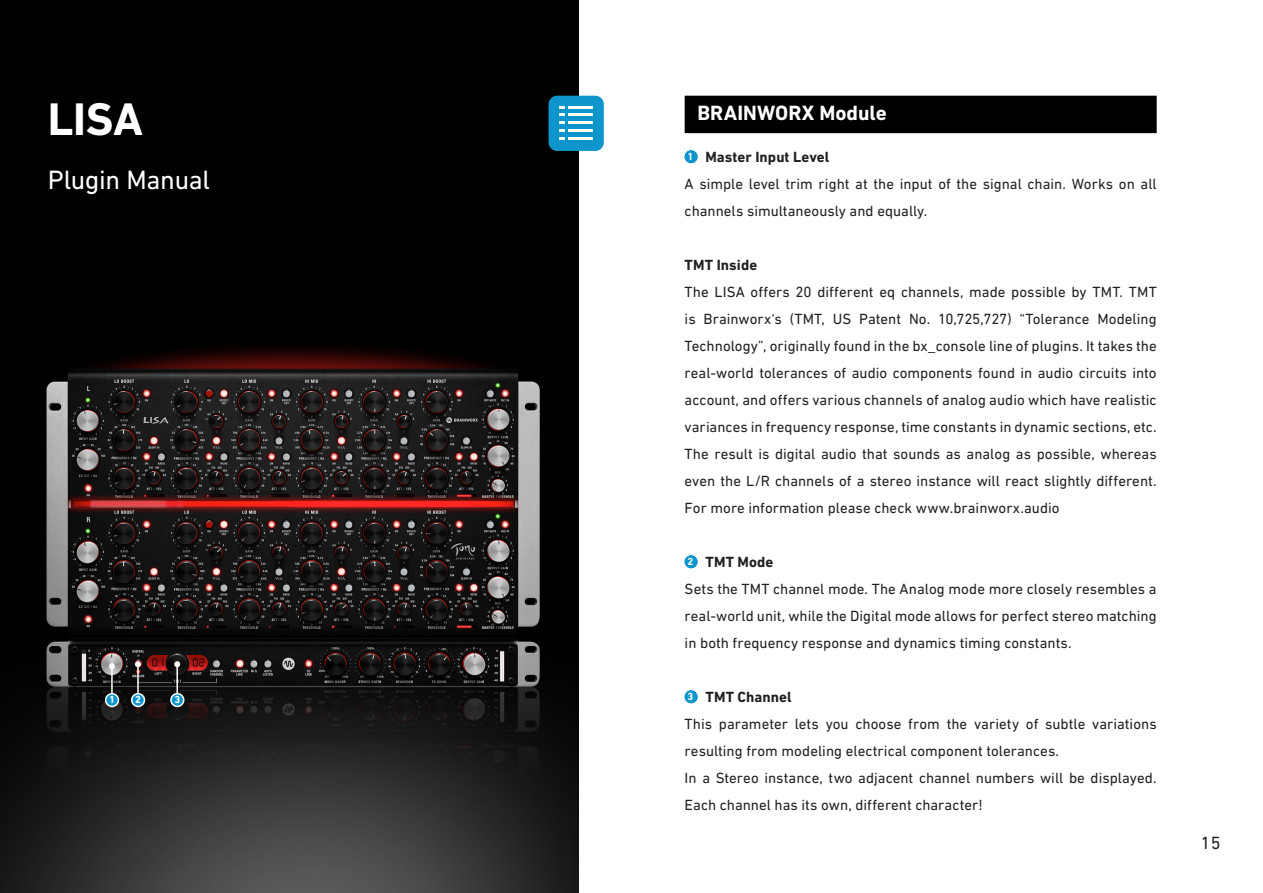
<style>
.page{position:relative;width:1263px;height:893px;background:#fff}
.page>*{position:absolute;margin:0;border:0;box-sizing:border-box;transform-origin:0 0}
.Headline_Cover{font:700 46.5px "DIN Next LT Pro";color:#fff}
.Headline_Cover-2{font:27px "DIN Next LT Pro";letter-spacing:-.015em;color:#fff}
.Text_Headlines_BG_Sc{font:700 21px "DIN Next LT Pro";color:#fff}
.t1{font:18px "DIN Next LT Pro";color:#231f20}
.Text{font:15px/27px "DIN Next LT Pro";color:#231f20}
.Text-2{font:700 15px "DIN Next LT Pro";letter-spacing:.005em;color:#231f20}
.Text_Bold{font:700 15px "DIN Next LT Pro";letter-spacing:.005em;color:#231f20}
.Text_Bubbles{font:700 10.5px "DIN Next LT Pro";color:#fff}
</style>
<div class="page">
<img style="left:0;top:0;width:578px;height:893px">
<div style="left:685px;top:96px;width:472px;height:37px;background:#000001"></div>
<div style="left:685px;top:150px;width:13px;height:13px;background:#0e96cc;border-radius:50%"></div>
<div style="left:685px;top:555px;width:13px;height:13px;background:#0e96cc;border-radius:50%"></div>
<div style="left:685px;top:690px;width:13px;height:13px;background:#0e96cc;border-radius:50%"></div>
<div style="left:549px;top:96px;width:55px;height:55px;background:#0e96cc;border-radius:9px"></div>
<hr style="left:568px;top:106px;width:25px;height:2px;background:#fff">
<hr style="left:568px;top:137px;width:25px;height:2px;background:#fff">
<hr style="left:568px;top:121px;width:25px;height:3px;background:#fff">
<hr style="left:568px;top:113px;width:25px;height:3px;background:#fff">
<hr style="left:568px;top:129px;width:25px;height:3px;background:#fff">
<svg style="left:559px;top:106px;width:5px;height:33px"></svg>
<hr style="left:111px;top:666px;width:2px;height:41px;background:#fff">
<svg style="left:109px;top:663px;width:6px;height:6px"></svg>
<hr style="left:137px;top:664px;width:2px;height:43px;background:#fff">
<svg style="left:135px;top:661px;width:6px;height:6px"></svg>
<hr style="left:176px;top:664px;width:2px;height:43px;background:#fff">
<svg style="left:174px;top:661px;width:6px;height:6px"></svg>
<div style="left:106px;top:694px;width:12px;height:12px;background:#0e96cc;border-radius:50%"></div>
<div style="left:105px;top:693px;width:14px;height:14px;border:2px solid #fff;border-radius:50%"></div>
<div style="left:132px;top:694px;width:12px;height:12px;background:#0e96cc;border-radius:50%"></div>
<div style="left:131px;top:693px;width:14px;height:14px;border:2px solid #fff;border-radius:50%"></div>
<div style="left:171px;top:694px;width:13px;height:12px;background:#0e96cc;border-radius:50%"></div>
<div style="left:170px;top:693px;width:14px;height:14px;border:2px solid #fff;border-radius:50%"></div>
<p class="Headline_Cover" style="left:48px;top:92px;width:97px">LISA</p>
<p class="Headline_Cover-2" style="left:48px;top:164px;width:164px">Plugin Manual</p>
<p class="Text_Bubbles" style="left:109px;top:693px;width:7px">1</p>
<p class="Text_Bubbles" style="left:135px;top:693px;width:7px">2</p>
<p class="Text_Bubbles" style="left:174px;top:693px;width:7px">3</p>
<p class="Text_Headlines_BG_Sc" style="left:697px;top:101px;width:191px">BRAINWORX Module</p>
<p class="Text_Bubbles" style="left:687px;top:150px;width:7px">1</p>
<p class="Text-2" style="left:705px;top:148px;width:126px">Master Input Level</p>
<p class="Text" style="left:685px;top:170px;width:474px">A simple level trim right at the input of the signal chain. Works on all channels simultaneously and equally.</p>
<p class="Text_Bold" style="left:685px;top:256px;width:74px">TMT Inside</p>
<p class="Text" style="left:685px;top:278px;width:474px;text-align:justify">The LISA offers 20 different eq channels, made possible by TMT. TMT is Brainworx‘s (TMT, US Patent No. 10,725,727) “Tolerance Modeling Technology”, originally found in the bx_console line of plugins. It takes the real-world tolerances of audio components found in audio circuits into account, and offers various channels of analog audio which have realistic variances in frequency response, time constants in dynamic sections, etc.<br>The result is digital audio that sounds as analog as possible, whereas even the L/R channels of a stereo instance will react slightly different.<br>For more information please check www.brainworx.audio</p>
<p class="Text_Bubbles" style="left:687px;top:555px;width:7px">2</p>
<p class="Text-2" style="left:705px;top:553px;width:70px">TMT Mode</p>
<p class="Text" style="left:685px;top:575px;width:474px;text-align:justify">Sets the TMT channel mode. The Analog mode more closely resembles a real-world unit, while the Digital mode allows for perfect stereo matching in both frequency response and dynamics timing constants.</p>
<p class="Text_Bubbles" style="left:687px;top:690px;width:7px">3</p>
<p class="Text-2" style="left:705px;top:688px;width:88px">TMT Channel</p>
<p class="Text" style="left:685px;top:710px;width:473px">This parameter lets you choose from the variety of subtle variations resulting from modeling electrical component tolerances.</p>
<p class="Text" style="left:685px;top:764px;width:473px">In a Stereo instance, two adjacent channel numbers will be displayed.<br>Each channel has its own, different character!</p>
<p class="t1" style="left:1201px;top:833px;width:21px">15</p>
</div>
